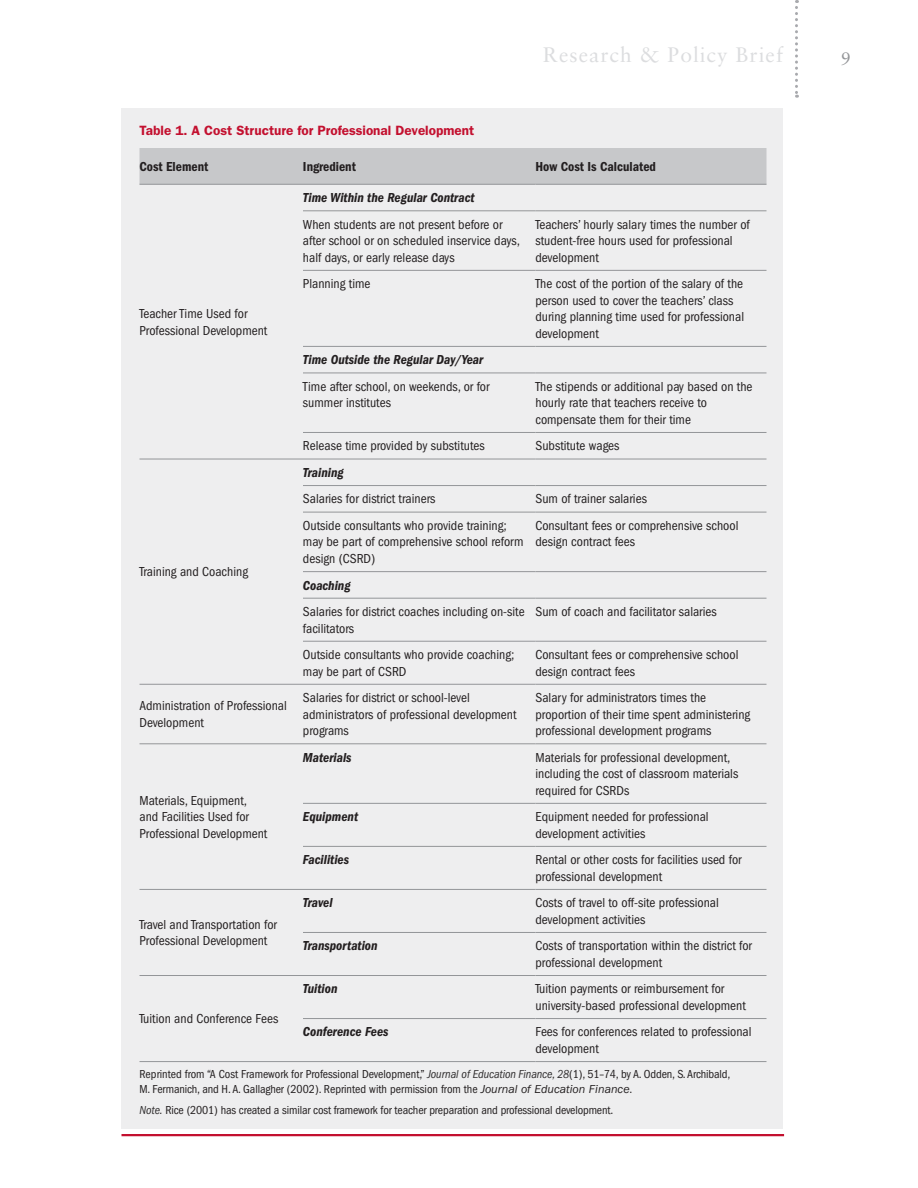
<style>
.page{position:relative;width:918px;height:1188px;background:#fff}
.page>*{position:absolute;margin:0;border:0;box-sizing:border-box;transform-origin:0 0}
.t1{font:21px "Sabon";letter-spacing:.05em;color:#dcdddf}
.t2{font:18px "Sabon";color:#939598}
.Table_left_just{font:condensed 13.5px/16.5px "ITC Franklin Gothic Std";color:#231f20}
.Table_column_heads{font:13.5px "ITC Franklin Gothic Std Dm Cd It";color:#231f20}
.Table_left_just-2{font:600 13.5px "ITC Franklin Gothic Std";color:#c3102f}
.Table_column_heads-2{font:13.5px "ITC Franklin Gothic Std Dm Cd";color:#231f20}
.table1-body{font:condensed 12px/14.4px "ITC Franklin Gothic Std";letter-spacing:-.01em;color:#231f20}
.s1{font-style:italic;color:#312f30}
.s2{font-style:italic;font-stretch:normal}
</style>
<div class="page">
<svg style="left:795px;top:0;width:3px;height:98px"></svg>
<hr style="left:122px;top:1134px;width:662px;height:2px;background:#c3102f">
<div style="left:122px;top:108px;width:661px;height:1021px;background:#eeeeef"></div>
<div style="left:140px;top:148px;width:626px;height:36px;background:#c7c8ca"></div>
<hr style="left:303px;top:184px;width:233px;height:1px;background:#939598">
<hr style="left:536px;top:184px;width:230px;height:1px;background:#939598">
<hr style="left:303px;top:210px;width:233px;height:1px;background:#939598">
<hr style="left:536px;top:210px;width:230px;height:1px;background:#939598">
<hr style="left:303px;top:270px;width:233px;height:1px;background:#939598">
<hr style="left:536px;top:270px;width:230px;height:1px;background:#939598">
<hr style="left:303px;top:346px;width:233px;height:1px;background:#939598">
<hr style="left:536px;top:346px;width:230px;height:1px;background:#939598">
<hr style="left:303px;top:373px;width:233px;height:1px;background:#939598">
<hr style="left:536px;top:373px;width:230px;height:1px;background:#939598">
<hr style="left:303px;top:432px;width:233px;height:1px;background:#939598">
<hr style="left:536px;top:432px;width:230px;height:1px;background:#939598">
<hr style="left:303px;top:459px;width:233px;height:1px;background:#939598">
<hr style="left:536px;top:459px;width:230px;height:1px;background:#939598">
<hr style="left:303px;top:485px;width:233px;height:1px;background:#939598">
<hr style="left:536px;top:485px;width:230px;height:1px;background:#939598">
<hr style="left:303px;top:512px;width:233px;height:1px;background:#939598">
<hr style="left:536px;top:512px;width:230px;height:1px;background:#939598">
<hr style="left:303px;top:571px;width:233px;height:1px;background:#939598">
<hr style="left:536px;top:571px;width:230px;height:1px;background:#939598">
<hr style="left:303px;top:598px;width:233px;height:1px;background:#939598">
<hr style="left:536px;top:598px;width:230px;height:1px;background:#939598">
<hr style="left:303px;top:641px;width:233px;height:1px;background:#939598">
<hr style="left:536px;top:641px;width:230px;height:1px;background:#939598">
<hr style="left:303px;top:684px;width:233px;height:1px;background:#939598">
<hr style="left:536px;top:684px;width:230px;height:1px;background:#939598">
<hr style="left:303px;top:743px;width:233px;height:1px;background:#939598">
<hr style="left:536px;top:743px;width:230px;height:1px;background:#939598">
<hr style="left:303px;top:803px;width:233px;height:1px;background:#939598">
<hr style="left:536px;top:803px;width:230px;height:1px;background:#939598">
<hr style="left:303px;top:846px;width:233px;height:1px;background:#939598">
<hr style="left:536px;top:846px;width:230px;height:1px;background:#939598">
<hr style="left:303px;top:889px;width:233px;height:1px;background:#939598">
<hr style="left:536px;top:889px;width:230px;height:1px;background:#939598">
<hr style="left:303px;top:932px;width:233px;height:1px;background:#939598">
<hr style="left:536px;top:932px;width:230px;height:1px;background:#939598">
<hr style="left:303px;top:975px;width:233px;height:1px;background:#939598">
<hr style="left:536px;top:975px;width:230px;height:1px;background:#939598">
<hr style="left:303px;top:1018px;width:233px;height:1px;background:#939598">
<hr style="left:536px;top:1018px;width:230px;height:1px;background:#939598">
<hr style="left:303px;top:1061px;width:233px;height:1px;background:#939598">
<hr style="left:536px;top:1061px;width:230px;height:1px;background:#939598">
<hr style="left:140px;top:184px;width:163px;height:1px;background:#939598">
<hr style="left:140px;top:459px;width:163px;height:1px;background:#939598">
<hr style="left:140px;top:684px;width:163px;height:1px;background:#939598">
<hr style="left:140px;top:743px;width:163px;height:1px;background:#939598">
<hr style="left:140px;top:889px;width:163px;height:1px;background:#939598">
<hr style="left:140px;top:975px;width:163px;height:1px;background:#939598">
<hr style="left:140px;top:1061px;width:163px;height:1px;background:#939598">
<h1 class="t1" style="left:543px;top:42px;width:242px">Research &amp; Policy Brief</h1>
<h2 class="t2" style="left:841px;top:48px;width:12px">9</h2>
<p class="Table_left_just-2" style="left:140px;top:123px;width:336px">Table 1. A Cost Structure for Professional Development</p>
<p class="Table_column_heads-2" style="left:140px;top:159px;width:70px">Cost Element</p>
<p class="Table_column_heads-2" style="left:303px;top:159px;width:54px">Ingredient</p>
<p class="Table_column_heads-2" style="left:535px;top:159px;width:122px">How Cost Is Calculated</p>
<p class="Table_left_just" style="left:140px;top:305px;width:129px">Teacher Time Used for<br>Professional Development</p>
<p class="Table_left_just" style="left:140px;top:564px;width:110px">Training and Coaching</p>
<p class="Table_column_heads" style="left:303px;top:190px;width:173px">Time Within the Regular Contract</p>
<p class="Table_left_just" style="left:303px;top:216px;width:218px">When students are not present before or after school or on scheduled inservice days, half days, or early release days</p>
<p class="Table_left_just" style="left:535px;top:216px;width:216px">Teachers’ hourly salary times the number of student-free hours used for professional development</p>
<p class="Table_left_just" style="left:303px;top:276px;width:69px">Planning time</p>
<p class="Table_left_just" style="left:535px;top:276px;width:210px">The cost of the portion of the salary of the person used to cover the teachers’ class during planning time used for professional development</p>
<p class="Table_column_heads" style="left:303px;top:352px;width:182px">Time Outside the Regular Day/Year</p>
<p class="Table_left_just" style="left:303px;top:378px;width:188px">Time after school, on weekends, or for summer institutes</p>
<p class="Table_left_just" style="left:535px;top:378px;width:219px">The stipends or additional pay based on the hourly rate that teachers receive to compensate them for their time</p>
<p class="Table_left_just" style="left:303px;top:438px;width:183px">Release time provided by substitutes</p>
<p class="Table_left_just" style="left:535px;top:438px;width:85px">Substitute wages</p>
<p class="Table_column_heads" style="left:303px;top:465px;width:42px">Training</p>
<p class="Table_left_just" style="left:303px;top:491px;width:134px">Salaries for district trainers</p>
<p class="Table_left_just" style="left:535px;top:491px;width:113px">Sum of trainer salaries</p>
<p class="Table_left_just" style="left:303px;top:517px;width:222px">Outside consultants who provide training; may be part of comprehensive school reform design (CSRD)</p>
<p class="Table_left_just" style="left:535px;top:517px;width:204px">Consultant fees or comprehensive school design contract fees</p>
<p class="Table_column_heads" style="left:303px;top:577px;width:49px">Coaching</p>
<p class="Table_left_just" style="left:303px;top:603px;width:223px">Salaries for district coaches including on-site facilitators</p>
<p class="Table_left_just" style="left:535px;top:603px;width:183px">Sum of coach and facilitator salaries</p>
<p class="Table_left_just" style="left:303px;top:647px;width:213px">Outside consultants who provide coaching; may be part of CSRD</p>
<p class="Table_left_just" style="left:535px;top:647px;width:204px">Consultant fees or comprehensive school design contract fees</p>
<p class="Table_left_just" style="left:140px;top:698px;width:149px">Administration of Professional<br>Development</p>
<p class="Table_left_just" style="left:303px;top:690px;width:215px">Salaries for district or school-level administrators of professional development programs</p>
<p class="Table_left_just" style="left:535px;top:690px;width:216px">Salary for administrators times the proportion of their time spent administering professional development programs</p>
<p class="Table_left_just" style="left:140px;top:792px;width:129px">Materials, Equipment, and Facilities Used for<br>Professional Development</p>
<p class="Table_left_just" style="left:140px;top:916px;width:139px">Travel and Transportation for<br>Professional Development</p>
<p class="Table_column_heads" style="left:303px;top:750px;width:50px">Materials</p>
<p class="Table_left_just" style="left:535px;top:749px;width:204px">Materials for professional development, including the cost of classroom materials required for CSRDs</p>
<p class="Table_column_heads" style="left:303px;top:809px;width:57px">Equipment</p>
<p class="Table_left_just" style="left:535px;top:809px;width:175px">Equipment needed for professional development activities</p>
<p class="Table_column_heads" style="left:303px;top:852px;width:48px">Facilities</p>
<p class="Table_left_just" style="left:535px;top:852px;width:208px">Rental or other costs for facilities used for professional development</p>
<p class="Table_column_heads" style="left:303px;top:895px;width:31px">Travel</p>
<p class="Table_left_just" style="left:535px;top:895px;width:185px">Costs of travel to off-site professional development activities</p>
<p class="Table_column_heads" style="left:303px;top:938px;width:76px">Transportation</p>
<p class="Table_left_just" style="left:535px;top:938px;width:218px">Costs of transportation within the district for professional development</p>
<p class="Table_column_heads" style="left:303px;top:981px;width:36px">Tuition</p>
<p class="Table_left_just" style="left:535px;top:981px;width:212px">Tuition payments or reimbursement for university-based professional development</p>
<p class="Table_column_heads" style="left:303px;top:1024px;width:87px">Conference Fees</p>
<p class="Table_left_just" style="left:535px;top:1024px;width:218px">Fees for conferences related to professional development</p>
<p class="table1-body" style="left:140px;top:1067px;width:592px">Reprinted from “A Cost Framework for Professional Development,” <span class="s1">Journal of Education Finance, 28</span>(1), 51–74, by A. Odden, S. Archibald,<br>M. Fermanich, and H. A. Gallagher (2002). Reprinted with permission from the <span class="s2">Journal of Education Finance</span>.</p>
<p class="table1-body" style="left:140px;top:1103px;width:475px"><span class="s1">Note.</span> Rice (2001) has created a similar cost framework for teacher preparation and professional development.</p>
<p class="Table_left_just" style="left:140px;top:1011px;width:140px">Tuition and Conference Fees</p>
</div>
